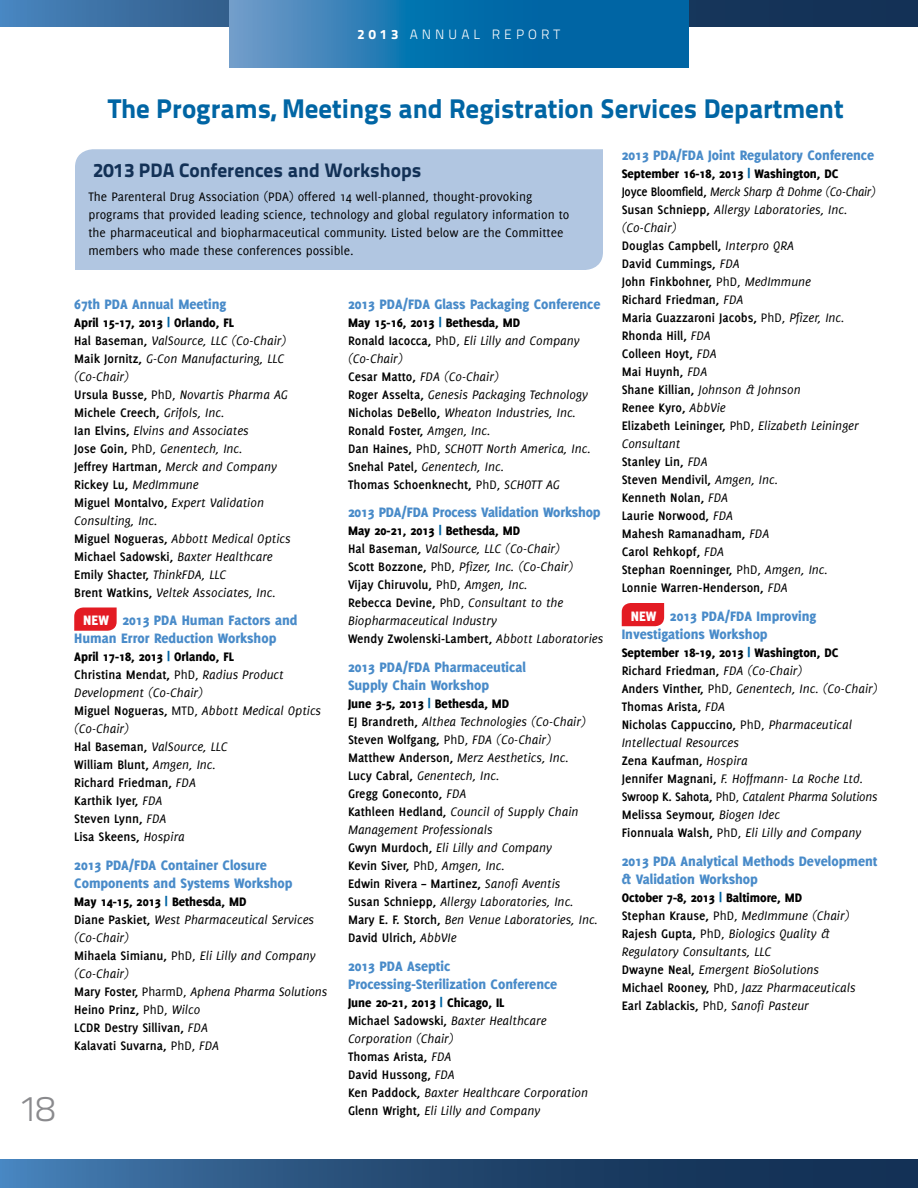
<style>
.page{position:relative;width:918px;height:1188px;background:#fff}
.page>*{position:absolute;margin:0;border:0;box-sizing:border-box;transform-origin:0 0}
.t1{font:36px "Titillium Text 14 L 250 wt";color:#8a8a8d}
.t2{font:27px "Titillium Text 14 L 999 wt";color:#0065a4}
.t3{font:19.5px "Titillium Text 14 L 999 wt";color:#133156}
.t4{font:800 15px/18px "Delicious";color:#498bc9}
.t5{font:italic 13.5px/18px "Delicious";color:#000}
.t6{font:700 13.5px/18px "Delicious";color:#000;scale:.96 1}
.t7{font:13.5px/18px "Delicious";color:#000}
.t8{font:700 13.5px/18px "Delicious";color:#000}
.t9{font:13.5px "Titillium Text 14 L 250 wt";letter-spacing:.3em;color:#fff}
.s1{font-family:"Titillium Text 14 L 999 wt"}
.s2{font-weight:800;font-style:normal}
.s3{font-weight:800;font-style:normal;color:#0065a4}
.s4{font-weight:700;font-style:normal}
.s5{font-style:normal}
.s6{color:#fff}
.s7{font-weight:800}
.s8{font-weight:800;color:#0065a4}
.s9{font-weight:400}
.s10{font-weight:400;font-style:italic}
.s11{font-style:inherit}
</style>
<div class="page">
<svg style="left:74px;top:608px;width:43px;height:23px"></svg>
<svg style="left:622px;top:603px;width:42px;height:23px"></svg>
<svg style="left:0;top:1160px;width:918px;height:28px;background:#254c76"></svg>
<svg style="left:0;top:0;width:918px;height:27px;background:#28527e"></svg>
<svg style="left:230px;top:0;width:458px;height:68px;background:#1a74af"></svg>
<div style="left:75px;top:149px;width:528px;height:121px;background:#b1c6e1"></div>
<p class="t9" style="left:358px;top:26px;width:204px"><span class="s1">2013</span> ANNUAL REPORT</p>
<h1 class="t1" style="left:19px;top:1087px;width:37px">18</h1>
<h2 class="t2" style="left:108px;top:92px;width:737px">The Programs, Meetings and Registration Services Department</h2>
<h3 class="t3" style="left:93px;top:158px;width:330px">2013 PDA Conferences and Workshops</h3>
<p class="t7" style="left:88px;top:187px;width:483px">The Parenteral Drug Association (PDA) offered 14 well-planned, thought-provoking programs that provided leading science, technology and global regulatory information to the pharmaceutical and biopharmaceutical community. Listed below are the Committee members who made these conferences possible.</p>
<p class="t4" style="left:74px;top:295px;width:154px">67th PDA Annual Meeting</p>
<p class="t5" style="left:74px;top:313px;width:218px"><span class="s2">April 15-17, 2013</span> <span class="s3">|</span> <span class="s2">Orlando, FL<br></span><span class="s4">Hal Baseman,</span> ValSource, LLC (Co-Chair)<br><span class="s4">Maik Jornitz,</span> G-Con Manufacturing, LLC (Co-Chair)<br><span class="s4">Ursula Busse,</span> <span class="s5">PhD,</span> Novartis Pharma AG<br><span class="s4">Michele Creech,</span> Grifols, Inc.<br><span class="s4">Ian Elvins,</span> Elvins and Associates<br><span class="s4">Jose Goin,</span> <span class="s5">PhD,</span> Genentech, Inc.<br><span class="s4">Jeffrey Hartman,</span> Merck and Company<br><span class="s4">Rickey Lu,</span> MedImmune<br><span class="s4">Miguel Montalvo,</span> Expert Validation<br>Consulting, Inc.<br><span class="s4">Miguel Nogueras,</span> Abbott Medical Optics<br><span class="s4">Michael Sadowski,</span> Baxter Healthcare<br><span class="s4">Emily Shacter,</span> ThinkFDA, LLC<br><span class="s4">Brent Watkins,</span> Veltek Associates, Inc.</p>
<p class="t4" style="left:74px;top:611px;width:225px;text-indent:9px"><span class="s6">NEW</span> 2013 PDA Human Factors and<br>Human Error Reduction Workshop</p>
<p class="t8" style="left:74px;top:648px;width:248px"><span class="s7">April 17-18, 2013</span> <span class="s8">|</span> <span class="s7">Orlando, FL<br></span>Christina Mendat, <span class="s9">PhD,</span> <span class="s10">Radius Product<br>Development (Co-Chair)<br></span>Miguel Nogueras, <span class="s9">MTD,</span> <span class="s10">Abbott Medical Optics (Co-Chair)<br></span>Hal Baseman, <span class="s10">ValSource, LLC<br></span>William Blunt, <span class="s10">Amgen, Inc.<br></span>Richard Friedman, <span class="s10">FDA<br></span>Karthik Iyer, <span class="s10">FDA<br></span>Steven Lynn, <span class="s10">FDA<br></span>Lisa Skeens, <span class="s10">Hospira</span></p>
<p class="t4" style="left:74px;top:856px;width:220px">2013 PDA/FDA Container Closure<br>Components and Systems Workshop</p>
<p class="t5" style="left:74px;top:893px;width:255px"><span class="s2">May 14-15, 2013</span> <span class="s3">|</span> <span class="s2">Bethesda, MD<br></span><span class="s4">Diane Paskiet,</span> West Pharmaceutical Services (Co-Chair)<br><span class="s4">Mihaela Simianu,</span> <span class="s5">PhD,</span> Eli Lilly and Company (Co-Chair)<br><span class="s4">Mary Foster,</span> <span class="s5">PharmD,</span> Aphena Pharma Solutions<br><span class="s4">Heino Prinz,</span> <span class="s5">PhD,</span> Wilco<br><span class="s4">LCDR Destry Sillivan,</span> FDA<br><span class="s4">Kalavati Suvarna,</span> <span class="s5">PhD,</span> FDA</p>
<p class="t4" style="left:348px;top:295px;width:254px">2013 PDA/FDA Glass Packaging Conference</p>
<p class="t5" style="left:348px;top:313px;width:244px"><span class="s2">May 15-16, 2013</span> <span class="s3">|</span> <span class="s2">Bethesda, MD<br></span><span class="s4">Ronald Iacocca,</span> <span class="s5">PhD,</span> Eli Lilly and Company (Co-Chair)<br><span class="s4">Cesar Matto,</span> FDA (Co-Chair)<br><span class="s4">Roger Asselta,</span> Genesis Packaging Technology <span class="s4">Nicholas DeBello,</span> Wheaton Industries, Inc.<br><span class="s4">Ronald Foster,</span> Amgen, Inc.<br><span class="s4">Dan Haines,</span> <span class="s5">PhD,</span> SCHOTT North America, Inc.<br><span class="s4">Snehal Patel,</span> Genentech, Inc.<br><span class="s4">Thomas Schoenknecht,</span> <span class="s5">PhD,</span> SCHOTT AG</p>
<p class="t4" style="left:348px;top:503px;width:254px">2013 PDA/FDA Process Validation Workshop</p>
<p class="t5" style="left:348px;top:522px;width:257px"><span class="s2">May 20-21, 2013</span> <span class="s3">|</span> <span class="s2">Bethesda, MD<br></span><span class="s4">Hal Baseman,</span> ValSource, LLC (Co-Chair)<br><span class="s4">Scott Bozzone,</span> <span class="s5">PhD,</span> Pfizer, Inc. (Co-Chair)<br><span class="s4">Vijay Chiruvolu,</span> <span class="s5">PhD,</span> Amgen, Inc.<br><span class="s4">Rebecca Devine,</span> <span class="s5">PhD,</span> Consultant to the Biopharmaceutical Industry<br><span class="s4">Wendy Zwolenski-Lambert,</span> Abbott Laboratories</p>
<p class="t4" style="left:348px;top:658px;width:179px">2013 PDA/FDA Pharmaceutical<br>Supply Chain Workshop</p>
<p class="t5" style="left:348px;top:695px;width:252px"><span class="s2">June 3-5, 2013</span> <span class="s3">|</span> <span class="s2">Bethesda, MD<br></span><span class="s4">EJ Brandreth,</span> Althea Technologies (Co-Chair)<br><span class="s4">Steven Wolfgang,</span> <span class="s5">PhD,</span> FDA (Co-Chair)<br><span class="s4">Matthew Anderson,</span> Merz Aesthetics, Inc.<br><span class="s4">Lucy Cabral,</span> Genentech, Inc.<br><span class="s4">Gregg Goneconto,</span> FDA<br><span class="s4">Kathleen Hedland,</span> Council of Supply Chain Management Professionals<br><span class="s4">Gwyn Murdoch,</span> Eli Lilly and Company<br><span class="s4">Kevin Siver,</span> <span class="s5">PhD,</span> Amgen, Inc.<br><span class="s4">Edwin Rivera – Martinez,</span> Sanofi Aventis<br><span class="s4">Susan Schniepp,</span> Allergy Laboratories, Inc.<br><span class="s4">Mary E. F. Storch,</span> Ben Venue Laboratories, Inc.<br><span class="s4">David Ulrich,</span> AbbVIe</p>
<p class="t4" style="left:348px;top:957px;width:211px">2013 PDA Aseptic<br>Processing-Sterilization Conference</p>
<p class="t5" style="left:348px;top:994px;width:242px"><span class="s2">June 20-21, 2013</span> <span class="s3">|</span> <span class="s2">Chicago, IL<br></span><span class="s4">Michael Sadowski,</span> Baxter Healthcare<br>Corporation (Chair)<br><span class="s4">Thomas Arista,</span> FDA<br><span class="s4">David Hussong,</span> FDA<br><span class="s4">Ken Paddock,</span> Baxter Healthcare Corporation<br><span class="s4">Glenn Wright,</span> Eli Lilly and Company</p>
<p class="t4" style="left:622px;top:146px;width:254px">2013 PDA/FDA Joint Regulatory Conference</p>
<p class="t6" style="left:622px;top:165px;width:266px"><span class="s7">September 16-18, 2013</span> <span class="s8">|</span> <span class="s7">Washington, DC<br></span>Joyce Bloomfield, <span class="s10">Merck Sharp</span> <span class="s10">&amp;</span> <span class="s10">Dohme (Co-Chair)<br></span>Susan Schniepp, <span class="s10">Allergy Laboratories, Inc. (Co-Chair)<br></span>Douglas Campbell, <span class="s10">Interpro QRA<br></span>David Cummings, <span class="s10">FDA<br></span>John Finkbohner, <span class="s9">PhD,</span> <span class="s10">MedImmune<br></span>Richard Friedman, <span class="s10">FDA<br></span>Maria Guazzaroni Jacobs, <span class="s9">PhD,</span> <span class="s10">Pfizer, Inc.<br></span>Rhonda Hill, <span class="s10">FDA<br></span>Colleen Hoyt, <span class="s10">FDA<br></span>Mai Huynh, <span class="s10">FDA<br></span>Shane Killian, <span class="s10">Johnson</span> <span class="s10">&amp;</span> <span class="s10">Johnson<br></span>Renee Kyro, <span class="s10">AbbVie<br></span>Elizabeth Leininger, <span class="s9">PhD,</span> <span class="s10">Elizabeth Leininger<br>Consultant<br></span>Stanley Lin, <span class="s10">FDA<br></span>Steven Mendivil, <span class="s10">Amgen, Inc.<br></span>Kenneth Nolan, <span class="s10">FDA<br></span>Laurie Norwood, <span class="s10">FDA<br></span>Mahesh Ramanadham, <span class="s10">FDA<br></span>Carol Rehkopf, <span class="s10">FDA<br></span>Stephan Roenninger, <span class="s9">PhD,</span> <span class="s10">Amgen, Inc.<br></span>Lonnie Warren-Henderson, <span class="s10">FDA</span></p>
<p class="t4" style="left:622px;top:607px;width:196px;text-indent:9px"><span class="s6">NEW</span> 2013 PDA/FDA Improving<br>Investigations Workshop</p>
<p class="t5" style="left:622px;top:643px;width:257px"><span class="s2">September 18-19, 2013</span> <span class="s3">|</span> <span class="s2">Washington, DC </span><span class="s4">Richard Friedman,</span> FDA (Co-Chair)<br><span class="s4">Anders Vinther,</span> <span class="s5">PhD,</span> Genentech, Inc. (Co-Chair)<br><span class="s4">Thomas Arista,</span> FDA<br><span class="s4">Nicholas Cappuccino,</span> <span class="s5">PhD,</span> Pharmaceutical Intellectual Resources<br><span class="s4">Zena Kaufman,</span> Hospira<br><span class="s4">Jennifer Magnani,</span> F. Hoffmann- La Roche Ltd.<br><span class="s4">Swroop K. Sahota,</span> <span class="s5">PhD,</span> Catalent Pharma Solutions <span class="s4">Melissa Seymour,</span> Biogen Idec<br><span class="s4">Fionnuala Walsh,</span> <span class="s5">PhD,</span> Eli Lilly and Company</p>
<p class="t4" style="left:622px;top:852px;width:257px">2013 PDA Analytical Methods Development &amp; Validation Workshop</p>
<p class="t5" style="left:622px;top:888px;width:236px"><span class="s2">October 7-8, 2013</span> <span class="s3">|</span> <span class="s2">Baltimore, MD<br></span><span class="s4">Stephan Krause,</span> <span class="s5">PhD,</span> MedImmune (Chair)<br><span class="s4">Rajesh Gupta,</span> <span class="s5">PhD,</span> Biologics Quality <span class="s11">&amp; </span>Regulatory Consultants, LLC<br><span class="s4">Dwayne Neal,</span> Emergent BioSolutions <span class="s4">Michael Rooney,</span> <span class="s5">PhD,</span> Jazz Pharmaceuticals <span class="s4">Earl Zablackis,</span> <span class="s5">PhD,</span> Sanofi Pasteur</p>
</div>
